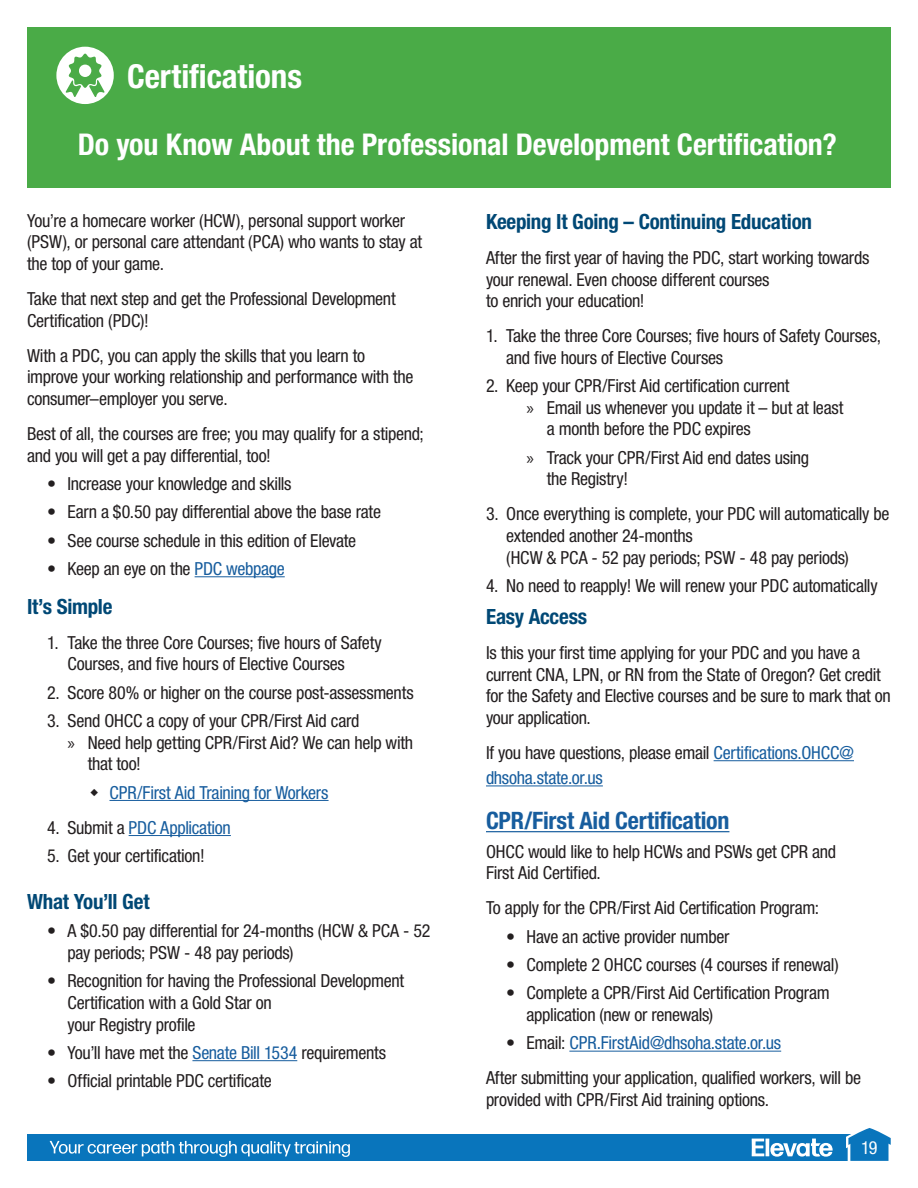
<style>
.page{position:relative;width:918px;height:1188px;background:#fff}
.page>*{position:absolute;margin:0;border:0;box-sizing:border-box;transform-origin:0 0}
.t1{font:700 condensed 33px "Helvetica Neue LT Std";letter-spacing:-.005em;color:#fff}
.t2{font:700 condensed 30px "Helvetica Neue LT Std";letter-spacing:-.005em;color:#fff}
.t3{font:700 condensed 24px "Helvetica Neue LT Std";letter-spacing:-.01em;color:#175d9e}
.t4{font:700 condensed 21px "Helvetica Neue LT Std";letter-spacing:-.015em;color:#004875}
.Body{font:condensed 18px/21.6px "Helvetica Neue LT Std";letter-spacing:-.015em;color:#231f20}
.Body-2{font:condensed 18px/25.2px "Helvetica Neue LT Std";letter-spacing:-.015em;color:#175d9e}
.t5{font:condensed 18px "Helvetica Neue LT Std";color:#fff}
.s1{color:#175d9e}
.s2{font-family:"Myriad Pro";font-stretch:normal}
.s3{color:#231f20}
</style>
<div class="page">
<div style="left:27px;top:27px;width:864px;height:161px;background:#4aab47"></div>
<svg style="left:55px;top:45px;width:60px;height:60px"></svg>
<div style="left:54px;top:44px;width:62px;height:62px;border:2px solid #4aab47;border-radius:50%"></div>
<svg style="left:66px;top:53px;width:39px;height:45px"></svg>
<hr style="left:195px;top:576px;width:90px;height:1px;background:#175d9e">
<hr style="left:110px;top:800px;width:219px;height:1px;background:#175d9e">
<hr style="left:129px;top:835px;width:102px;height:1px;background:#175d9e">
<hr style="left:192px;top:1060px;width:105px;height:1px;background:#175d9e">
<hr style="left:714px;top:760px;width:140px;height:1px;background:#175d9e">
<hr style="left:486px;top:785px;width:117px;height:1px;background:#175d9e">
<hr style="left:486px;top:831px;width:243px;height:1px;background:#175d9e">
<hr style="left:569px;top:1051px;width:212px;height:1px;background:#175d9e">
<div style="left:27px;top:1134px;width:843px;height:27px;background:#0975bc"></div>
<svg style="left:846px;top:1128px;width:45px;height:33px"></svg>
<svg style="left:752px;top:1139px;width:12px;height:17px"></svg>
<hr style="left:766px;top:1139px;width:3px;height:17px;background:#fff">
<svg style="left:770px;top:1139px;width:63px;height:18px"></svg>
<svg style="left:50px;top:1141px;width:300px;height:16px"></svg>
<p class="t1" style="left:127px;top:56px;width:176px">Certifications</p>
<p class="t2" style="left:78px;top:126px;width:761px">Do you Know About the Professional Development Certification?</p>
<p class="Body" style="left:27px;top:209px;width:397px">You’re a homecare worker (HCW), personal support worker (PSW), or personal care attendant (PCA) who wants to stay at the top of your game.</p>
<p class="Body" style="left:27px;top:288px;width:370px">Take that next step and get the Professional Development<br>Certification (PDC)!</p>
<p class="Body" style="left:27px;top:344px;width:388px">With a PDC, you can apply the skills that you learn to improve your working relationship and performance with the consumer–employer you serve.</p>
<p class="Body" style="left:27px;top:423px;width:398px">Best of all, the courses are free; you may qualify for a stipend; and you will get a pay differential, too!</p>
<p class="Body" style="left:47px;top:473px;width:246px">• Increase your knowledge and skills</p>
<p class="Body" style="left:47px;top:501px;width:335px">• Earn a $0.50 pay differential above the base rate</p>
<p class="Body" style="left:47px;top:529px;width:311px">• See course schedule in this edition of Elevate</p>
<p class="Body" style="left:47px;top:558px;width:239px">• Keep an eye on the <span class="s1">PDC webpage</span></p>
<p class="t4" style="left:27px;top:594px;width:87px">It’s Simple</p>
<p class="Body" style="left:68px;top:632px;width:316px;text-indent:-20px">1. Take the three Core Courses; five hours of Safety<br>Courses, and five hours of Elective Courses</p>
<p class="Body" style="left:47px;top:681px;width:368px">2. Score 80% or higher on the course post-assessments</p>
<p class="Body" style="left:47px;top:710px;width:314px">3. Send OHCC a copy of your CPR/First Aid card</p>
<p class="Body" style="left:88px;top:731px;width:327px;text-indent:-20px"><span class="s2">»</span> Need help getting CPR/First Aid? We can help with that too!</p>
<p class="Body-2" style="left:110px;top:780px;width:221px">CPR/First Aid Training for Workers</p>
<p class="Body-2" style="left:47px;top:815px;width:185px"><span class="s3">4. Submit a</span> PDC Application</p>
<p class="Body" style="left:47px;top:845px;width:159px">5. Get your certification!</p>
<p class="t4" style="left:27px;top:889px;width:124px">What You’ll Get</p>
<p class="Body" style="left:68px;top:920px;width:364px;text-indent:-20px">• A $0.50 pay differential for 24-months (HCW &amp; PCA - 52 pay periods; PSW - 48 pay periods)</p>
<p class="Body" style="left:68px;top:970px;width:338px;text-indent:-20px">• Recognition for having the Professional Development<br>Certification with a Gold Star on<br>your Registry profile</p>
<p class="Body" style="left:47px;top:1042px;width:340px">• You’ll have met the <span class="s1">Senate Bill 1534</span> requirements</p>
<p class="Body" style="left:47px;top:1070px;width:226px">• Official printable PDC certificate</p>
<p class="t4" style="left:486px;top:209px;width:328px">Keeping It Going – Continuing Education</p>
<p class="Body" style="left:486px;top:247px;width:385px">After the first year of having the PDC, start working towards your renewal. Even choose different courses<br>to enrich your education!</p>
<p class="Body" style="left:506px;top:325px;width:376px;text-indent:-20px">1. Take the three Core Courses; five hours of Safety Courses, and five hours of Elective Courses</p>
<p class="Body" style="left:486px;top:375px;width:305px">2. Keep your CPR/First Aid certification current</p>
<p class="Body" style="left:547px;top:397px;width:298px;text-indent:-20px"><span class="s2">»</span> Email us whenever you update it – but at least a month before the PDC expires</p>
<p class="Body" style="left:547px;top:446px;width:264px;text-indent:-20px"><span class="s2">»</span> Track your CPR/First Aid end dates using the Registry!</p>
<p class="Body" style="left:506px;top:503px;width:385px;text-indent:-20px">3. Once everything is complete, your PDC will automatically be extended another 24-months<br>(HCW &amp; PCA - 52 pay periods; PSW - 48 pay periods)</p>
<p class="Body" style="left:486px;top:575px;width:393px">4. No need to reapply! We will renew your PDC automatically</p>
<p class="t4" style="left:486px;top:604px;width:103px">Easy Access</p>
<p class="Body" style="left:486px;top:642px;width:406px">Is this your first time applying for your PDC and you have a current CNA, LPN, or RN from the State of Oregon? Get credit for the Safety and Elective courses and be sure to mark that on your application.</p>
<p class="Body-2" style="left:486px;top:740px;width:370px"><span class="s3">If you have questions, please email</span> Certifications.OHCC@ dhsoha.state.or.us</p>
<p class="t3" style="left:486px;top:806px;width:245px">CPR/First Aid Certification</p>
<p class="Body" style="left:486px;top:840px;width:352px">OHCC would like to help HCWs and PSWs get CPR and<br>First Aid Certified.</p>
<p class="Body" style="left:486px;top:897px;width:335px">To apply for the CPR/First Aid Certification Program:</p>
<p class="Body" style="left:506px;top:925px;width:225px">• Have an active provider number</p>
<p class="Body" style="left:506px;top:954px;width:334px">• Complete 2 OHCC courses (4 courses if renewal)</p>
<p class="Body" style="left:526px;top:982px;width:305px;text-indent:-20px">• Complete a CPR/First Aid Certification Program application (new or renewals)</p>
<p class="Body-2" style="left:506px;top:1030px;width:276px"><span class="s3">• Email:</span> CPR.FirstAid@dhsoha.state.or.us</p>
<p class="Body" style="left:486px;top:1067px;width:377px">After submitting your application, qualified workers, will be provided with CPR/First Aid training options.</p>
<p class="t5" style="left:861px;top:1137px;width:18px">19</p>
</div>
